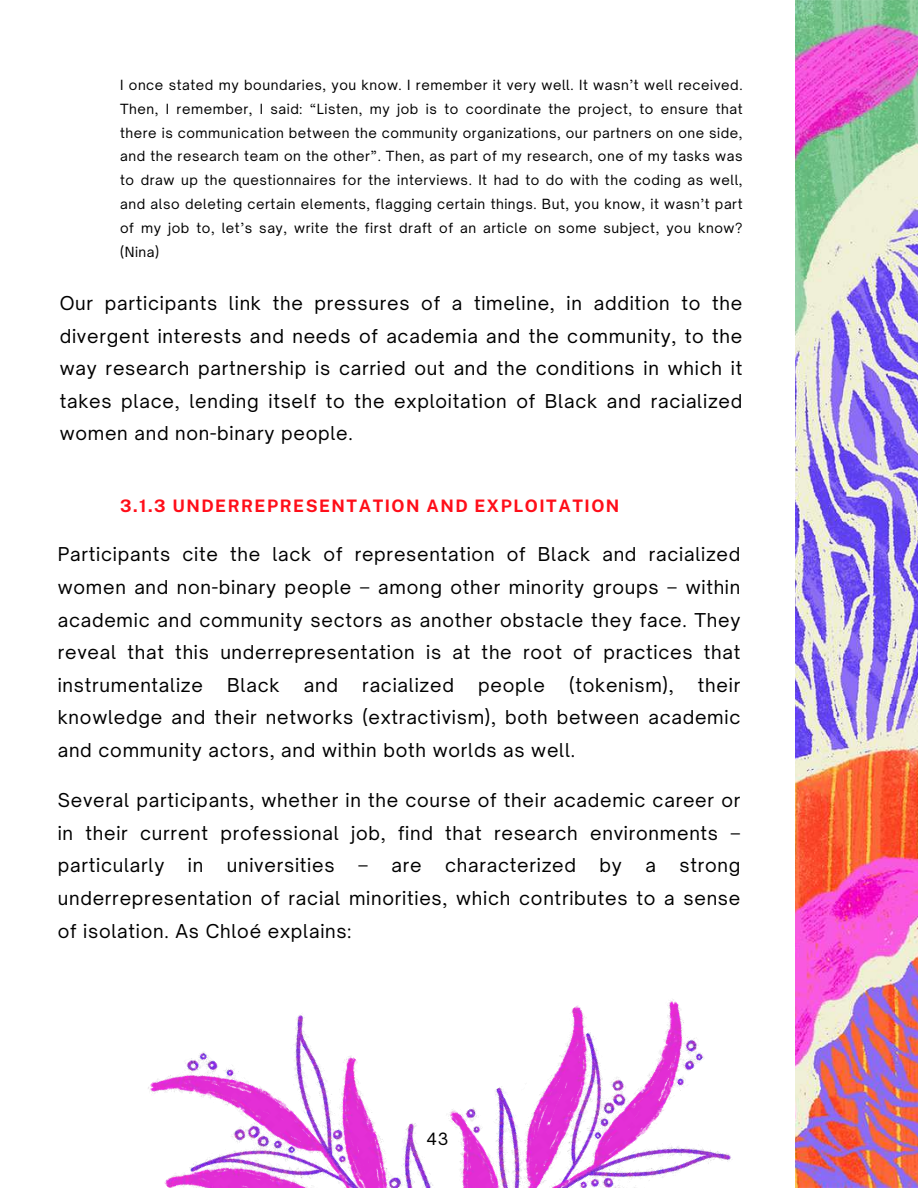
<style>
.page{position:relative;width:918px;height:1188px;background:#fff}
.page>*{position:absolute;margin:0;border:0;box-sizing:border-box;transform-origin:0 0}
.t1{font:18.3px/32.7px "Open Sauce One";letter-spacing:.04em;color:#000;text-align:justify}
.t2{font:700 17.25px "Public Sans";letter-spacing:.085em;color:#ff0e19}
.t3{font:16.2px "Open Sauce One";color:#000}
.t4{font:13.5px/23.9px "Open Sauce One";letter-spacing:.04em;color:#000;text-align:justify}
</style>
<div class="page">
<img style="left:796px;top:0;width:122px;height:1188px">
<img style="left:505px;top:999px;width:226px;height:189px">
<img style="left:148px;top:1015px;width:357px;height:173px">
<p class="t4" style="left:120px;top:73px;width:624px">I once stated my boundaries, you know. I remember it very well. It wasn’t well received.<br>Then, I remember, I said: “Listen, my job is to coordinate the project, to ensure that there is communication between the community organizations, our partners on one side, and the research team on the other”. Then, as part of my research, one of my tasks was to draw up the questionnaires for the interviews. It had to do with the coding as well, and also deleting certain elements, flagging certain things. But, you know, it wasn’t part of my job to, let’s say, write the first draft of an article on some subject, you know? (Nina)</p>
<p class="t1" style="left:60px;top:287px;width:684px">Our participants link the pressures of a timeline, in addition to the divergent interests and needs of academia and the community, to the way research partnership is carried out and the conditions in which it takes place, lending itself to the exploitation of Black and racialized women and non-binary people.</p>
<p class="t2" style="left:120px;top:495px;width:501px">3.1.3 UNDERREPRESENTATION AND EXPLOITATION</p>
<p class="t1" style="left:58px;top:538px;width:684px">Participants cite the lack of representation of Black and racialized women and non-binary people – among other minority groups – within academic and community sectors as another obstacle they face. They reveal that this underrepresentation is at the root of practices that instrumentalize</p>
<p class="t1" style="left:227px;top:669px;width:54px">Black</p>
<p class="t1" style="left:304px;top:669px;width:36px">and</p>
<p class="t1" style="left:362px;top:669px;width:93px">racialized</p>
<p class="t1" style="left:478px;top:669px;width:68px">people</p>
<p class="t1" style="left:569px;top:669px;width:106px">(tokenism),</p>
<p class="t1" style="left:58px;top:669px;width:684px;text-indent:640px">their knowledge and their networks (extractivism), both between academic and community actors, and within both worlds as well.</p>
<p class="t1" style="left:58px;top:784px;width:684px">Several participants, whether in the course of their academic career or in their current professional job, find that research environments – particularly</p>
<p class="t1" style="left:188px;top:849px;width:17px">in</p>
<p class="t1" style="left:227px;top:849px;width:109px">universities</p>
<p class="t1" style="left:358px;top:849px;width:65px">– are</p>
<p class="t1" style="left:445px;top:849px;width:132px">characterized</p>
<p class="t1" style="left:600px;top:849px;width:24px">by</p>
<p class="t1" style="left:645px;top:849px;width:12px">a</p>
<p class="t1" style="left:58px;top:849px;width:684px;text-indent:622px">strong underrepresentation of racial minorities, which contributes to a sense of isolation. As Chloé explains:</p>
<p class="t3" style="left:427px;top:1129px;width:23px">43</p>
</div>
